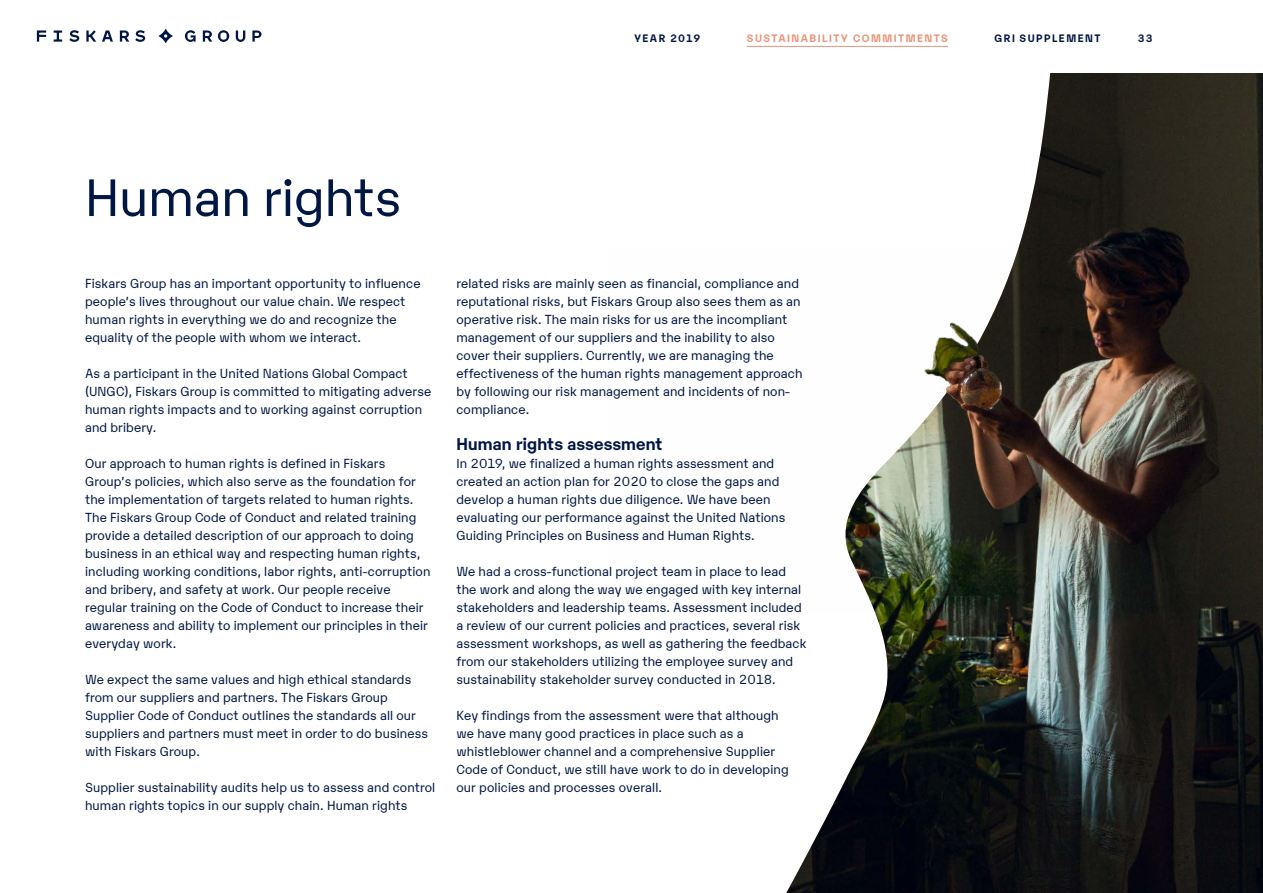
<style>
.page{position:relative;width:1263px;height:893px;background:#fff}
.page>*{position:absolute;margin:0;border:0;box-sizing:border-box;transform-origin:0 0}
.t1{font:51px "Karelia";color:#001643}
.t2{font:700 16.5px "Karelia";letter-spacing:.01em;color:#001643}
.t3{font:12.75px/18px "Karelia";letter-spacing:.01em;color:#001643}
.t4{font:700 10.5px "Karelia";letter-spacing:.14em;color:#ea947a}
.t5{font:700 10.5px "Karelia";letter-spacing:.14em;color:#001643}
.t6{font:700 10.5px "Karelia";letter-spacing:.12em;color:#001643}
</style>
<div class="page">
<img style="left:786px;top:73px;width:477px;height:820px">
<img style="left:786px;top:244px;width:477px;height:368px">
<svg style="left:37px;top:29px;width:224px;height:14px"></svg>
<hr style="left:747px;top:46px;width:201px;height:1px;background:#ea947a">
<p class="t6" style="left:634px;top:30px;width:67px">YEAR 2019</p>
<p class="t4" style="left:747px;top:30px;width:202px">SUSTAINABILITY COMMITMENTS</p>
<p class="t5" style="left:994px;top:30px;width:107px">GRI SUPPLEMENT</p>
<p class="t5" style="left:1138px;top:30px;width:16px">33</p>
<h1 class="t1" style="left:85px;top:161px;width:317px">Human rights</h1>
<p class="t3" style="left:85px;top:273px;width:337px">Fiskars Group has an important opportunity to influence people’s lives throughout our value chain. We respect human rights in everything we do and recognize the equality of the people with whom we interact.</p>
<p class="t3" style="left:85px;top:364px;width:348px">As a participant in the United Nations Global Compact (UNGC), Fiskars Group is committed to mitigating adverse human rights impacts and to working against corruption and bribery.</p>
<p class="t3" style="left:85px;top:454px;width:347px">Our approach to human rights is defined in Fiskars Group’s policies, which also serve as the foundation for the implementation of targets related to human rights.<br>The Fiskars Group Code of Conduct and related training provide a detailed description of our approach to doing business in an ethical way and respecting human rights, including working conditions, labor rights, anti-corruption and bribery, and safety at work. Our people receive regular training on the Code of Conduct to increase their awareness and ability to implement our principles in their everyday work.</p>
<p class="t3" style="left:85px;top:670px;width:344px">We expect the same values and high ethical standards from our suppliers and partners. The Fiskars Group Supplier Code of Conduct outlines the standards all our suppliers and partners must meet in order to do business with Fiskars Group.</p>
<p class="t3" style="left:85px;top:778px;width:352px">Supplier sustainability audits help us to assess and control human rights topics in our supply chain. Human rights</p>
<p class="t3" style="left:456px;top:274px;width:347px">related risks are mainly seen as financial, compliance and reputational risks, but Fiskars Group also sees them as an operative risk. The main risks for us are the incompliant management of our suppliers and the inability to also cover their suppliers. Currently, we are managing the effectiveness of the human rights management approach by following our risk management and incidents of non&shy;compliance.</p>
<p class="t2" style="left:456px;top:432px;width:208px">Human rights assessment</p>
<p class="t3" style="left:456px;top:453px;width:330px">In 2019, we finalized a human rights assessment and created an action plan for 2020 to close the gaps and develop a human rights due diligence. We have been evaluating our performance against the United Nations Guiding Principles on Business and Human Rights.</p>
<p class="t3" style="left:456px;top:562px;width:351px">We had a cross-functional project team in place to lead the work and along the way we engaged with key internal stakeholders and leadership teams. Assessment included a review of our current policies and practices, several risk assessment workshops, as well as gathering the feedback from our stakeholders utilizing the employee survey and sustainability stakeholder survey conducted in 2018.</p>
<p class="t3" style="left:456px;top:706px;width:334px">Key findings from the assessment were that although we have many good practices in place such as a whistleblower channel and a comprehensive Supplier Code of Conduct, we still have work to do in developing our policies and processes overall.</p>
</div>
